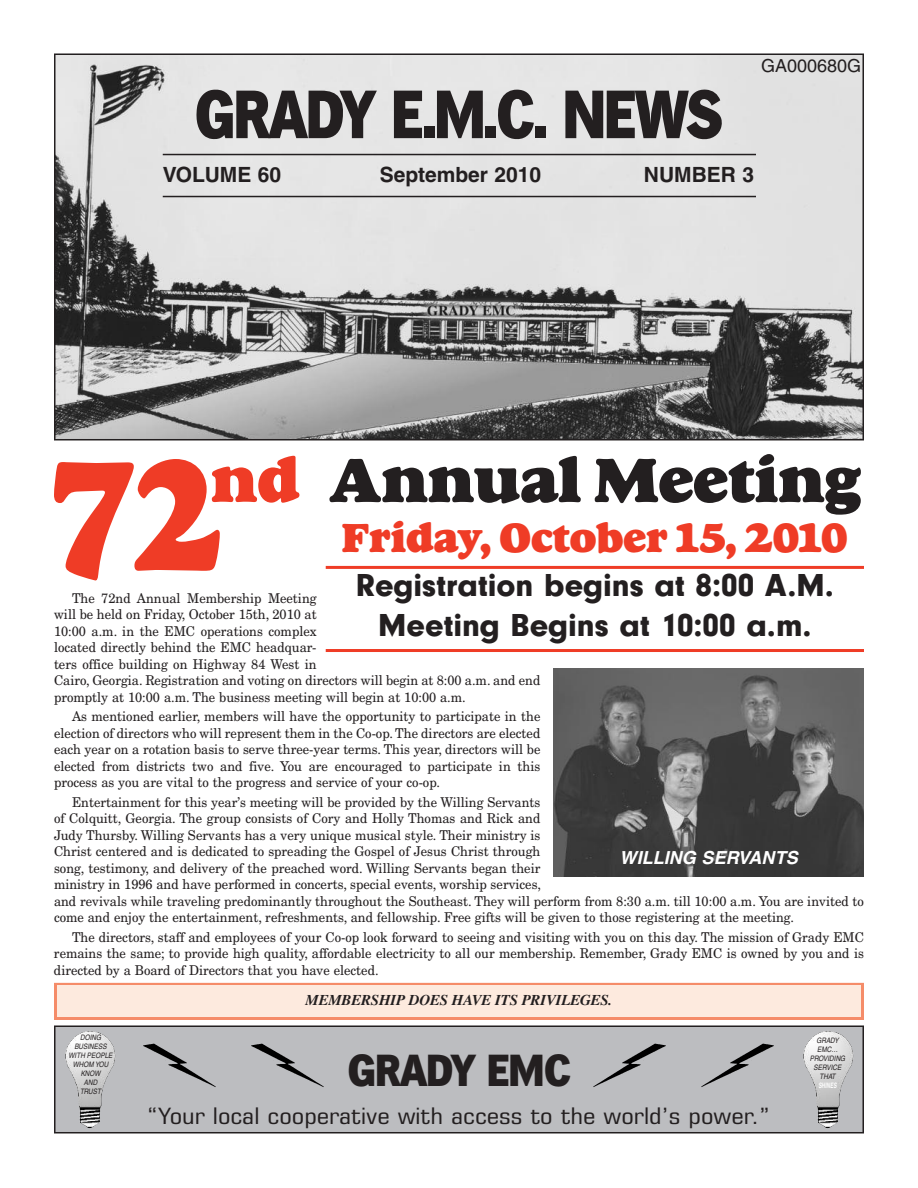
<style>
.page{position:relative;width:918px;height:1188px;background:#fff}
.page>*{position:absolute;margin:0;border:0;box-sizing:border-box;transform-origin:0 0}
.t1{font:66px "Nantun";letter-spacing:-.01em;color:#231f20;scale:.85 1}
.t2{font:64.5px "Goudy Hea P";color:#231f20}
.t3{font:43.5px "Nantun";color:#231f20;scale:.9 1}
.t4{font:42px "Goudy Hea P";color:#ef3c26}
.t5{font:900 33px/39.6px "Neuzeit Grotesk T";color:#231f20;text-align:center}
.t6{font:condensed 22.5px "Square 721 BT";color:#231f20;scale:1.3 1}
.t7{font:700 21px "Helvetica";color:#231f20}
.t8{font:italic 700 18px "Helvetica";letter-spacing:.005em;color:#fff}
.t9{font:18px "Helvetica";color:#231f20}
.t10{font:italic 700 15px "Times";letter-spacing:-.015em;color:#231f20}
.t11{font:13.5px/16.5px "New Century Schlbk";color:#231f20;scale:.95 1}
.t12{font:italic 7.5px/9px "Helvetica";letter-spacing:.005em;color:#231f20;text-align:center;scale:.85 1}
.s1{color:#ef3c26}
.s2{font-weight:700;color:#fff}
</style>
<div class="page">
<img style="left:57px;top:56px;width:804px;height:381px">
<div style="left:54px;top:53px;width:810px;height:387px;border:2px solid #231f20"></div>
<div style="left:55px;top:1026px;width:808px;height:107px;background:#bcbdc0"></div>
<div style="left:54px;top:1025px;width:810px;height:108px;border:2px solid #231f20"></div>
<img style="left:65px;top:1031px;width:51px;height:98px">
<img style="left:803px;top:1031px;width:51px;height:98px">
<img style="left:143px;top:1043px;width:73px;height:44px">
<img style="left:251px;top:1043px;width:73px;height:44px">
<img style="left:593px;top:1043px;width:73px;height:44px">
<img style="left:701px;top:1043px;width:73px;height:44px">
<hr style="left:163px;top:154px;width:593px;height:1px;background:#231f20">
<hr style="left:163px;top:196px;width:593px;height:1px;background:#231f20">
<svg style="left:54px;top:983px;width:810px;height:37px;background:#f69a7b"></svg>
<div style="left:57px;top:986px;width:804px;height:31px;background:#fdeade"></div>
<img style="left:554px;top:668px;width:310px;height:209px">
<svg style="left:54px;top:459px;width:166px;height:121px"></svg>
<hr style="left:326px;top:566px;width:538px;height:3px;background:#ef3c26">
<hr style="left:326px;top:649px;width:538px;height:3px;background:#ef3c26">
<p class="t1" style="left:195px;top:77px;width:622px">GRADY E.M.C. NEWS</p>
<p class="t7" style="left:163px;top:167px;width:120px">VOLUME 60</p>
<p class="t7" style="left:380px;top:167px;width:163px">September 2010</p>
<p class="t7" style="left:644px;top:167px;width:112px">NUMBER 3</p>
<p class="t9" style="left:761px;top:59px;width:101px">GA000680G</p>
<p class="t2" style="left:211px;top:442px;width:651px"><span class="s1">nd</span> Annual Meeting</p>
<p class="t4" style="left:342px;top:512px;width:507px">Friday, October 15, 2010</p>
<p class="t5" style="left:356px;top:565px;width:479px">Registration begins at 8:00 A.M.<br>Meeting Begins at 10:00 a.m.</p>
<p class="t11" style="left:54px;top:591px;width:514px;text-indent:18px">The 72nd Annual Membership Meeting<br>will be held on Friday, October 15th, 2010 at<br>10:00 a.m. in the EMC operations complex<br>located directly behind the EMC headquar-<br>ters office building on Highway 84 West in<br>Cairo, Georgia. Registration and voting on directors will begin at 8:00 a.m. and end promptly at 10:00 a.m. The business meeting will begin at 10:00 a.m.</p>
<p class="t11" style="left:54px;top:710px;width:514px;text-align:justify;text-indent:18px">As mentioned earlier, members will have the opportunity to participate in the election of directors who will represent them in the Co-op. The directors are elected each year on a rotation basis to serve three-year terms. This year, directors will be elected from districts two and five. You are encouraged to participate in this process as you are vital to the progress and service of your co-op.</p>
<p class="t11" style="left:54px;top:795px;width:854px;text-indent:18px">Entertainment for this year’s meeting will be provided by the Willing Servants<br>of Colquitt, Georgia. The group consists of Cory and Holly Thomas and Rick and<br>Judy Thursby. Willing Servants has a very unique musical style. Their ministry is<br>Christ centered and is dedicated to spreading the Gospel of Jesus Christ through<br>song, testimony, and delivery of the preached word. Willing Servants began their<br>ministry in 1996 and have performed in concerts, special events, worship services,<br>and revivals while traveling predominantly throughout the Southeast. They will perform from 8:30 a.m. till 10:00 a.m. You are invited to come and enjoy the entertainment, refreshments, and fellowship. Free gifts will be given to those registering at the meeting.</p>
<p class="t11" style="left:54px;top:930px;width:854px;text-align:justify;text-indent:18px">The directors, staff and employees of your Co-op look forward to seeing and visiting with you on this day. The mission of Grady EMC remains the same; to provide high quality, affordable electricity to all our membership. Remember, Grady EMC is owned by you and is directed by a Board of Directors that you have elected.</p>
<p class="t10" style="left:306px;top:994px;width:308px">MEMBERSHIP DOES HAVE ITS PRIVILEGES.</p>
<p class="t8" style="left:620px;top:851px;width:180px">WILLING SERVANTS</p>
<p class="t12" style="left:69px;top:1033px;width:53px">DOING<br>BUSINESS<br>WITH PEOPLE<br>WHOM YOU<br>KNOW<br>AND<br>TRUST</p>
<p class="t12" style="left:810px;top:1036px;width:43px">GRADY<br>EMC…<br>PROVIDING<br>SERVICE<br>THAT<br><span class="s2">SHINES</span></p>
<p class="t6" style="left:147px;top:1107px;width:481px">“Your local cooperative with access to the world’s power.”</p>
<p class="t3" style="left:348px;top:1046px;width:249px">GRADY EMC</p>
</div>
